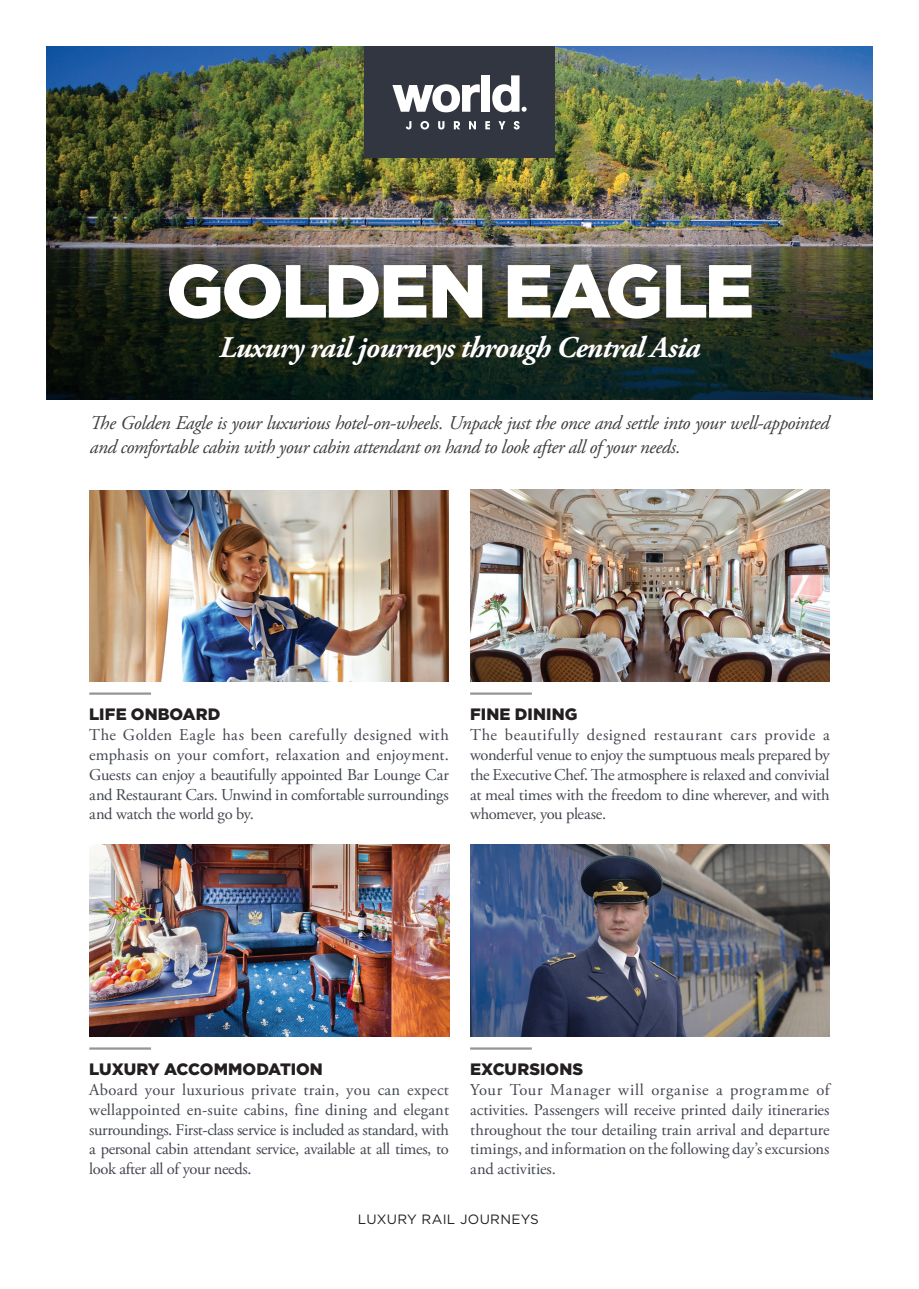
<style>
.page{position:relative;width:919px;height:1289px;background:#fff}
.page>*{position:absolute;margin:0;border:0;box-sizing:border-box;transform-origin:0 0}
.t1{font:900 75px "Gotham";letter-spacing:-.035em;color:#fff}
.t2{font:italic 700 30px "Adobe Garamond Pro";letter-spacing:-.025em;color:#fff}
.t3{font:italic 19.5px/24px "Adobe Garamond Pro";letter-spacing:-.025em;color:#3e3e3f}
.t4{font:16.5px/19.8px "Adobe Garamond Pro";letter-spacing:-.025em;color:#42464f;text-align:justify}
.t5{font:900 16.5px "Gotham";color:#231f20}
.t6{font:13.5px "Gotham";letter-spacing:.025em;color:#231f20}
</style>
<div class="page">
<img style="left:47px;top:47px;width:825px;height:187px">
<img style="left:47px;top:234px;width:825px;height:166px">
<div style="left:163px;top:258px;width:601px;height:73px;background:#231f20;opacity:.3"></div>
<div style="left:364px;top:47px;width:191px;height:111px;background:#323640"></div>
<svg style="left:392px;top:84px;width:88px;height:28px"></svg>
<div style="left:481px;top:75px;width:9px;height:37px;background:#fff"></div>
<svg style="left:406px;top:121px;width:5px;height:8px"></svg>
<svg style="left:420px;top:121px;width:9px;height:8px"></svg>
<svg style="left:438px;top:121px;width:6px;height:8px"></svg>
<svg style="left:454px;top:121px;width:6px;height:8px"></svg>
<svg style="left:469px;top:121px;width:7px;height:8px"></svg>
<svg style="left:485px;top:121px;width:5px;height:8px"></svg>
<svg style="left:498px;top:121px;width:7px;height:8px"></svg>
<svg style="left:513px;top:121px;width:6px;height:8px"></svg>
<svg style="left:492px;top:75px;width:34px;height:37px"></svg>
<hr style="left:89px;top:1047px;width:62px;height:2px;background:#939598">
<div style="left:217px;top:333px;width:489px;height:37px;background:#231f20;opacity:.3"></div>
<hr style="left:470px;top:692px;width:62px;height:2px;background:#939598">
<hr style="left:470px;top:1047px;width:61px;height:2px;background:#939598">
<hr style="left:89px;top:692px;width:62px;height:2px;background:#939598">
<img style="left:470px;top:844px;width:359px;height:192px">
<img style="left:89px;top:490px;width:360px;height:192px">
<img style="left:90px;top:844px;width:359px;height:192px">
<img style="left:470px;top:489px;width:359px;height:192px">
<h1 class="t1" style="left:166px;top:248px;width:589px">GOLDEN EAGLE</h1>
<h2 class="t2" style="left:219px;top:330px;width:482px">Luxury rail journeys through Central Asia</h2>
<p class="t3" style="left:90px;top:411px;width:741px">The Golden Eagle is your luxurious hotel-on-wheels. Unpack just the once and settle into your well-appointed and comfortable cabin with your cabin attendant on hand to look after all of your needs.</p>
<p class="t5" style="left:89px;top:705px;width:132px">LIFE ONBOARD</p>
<p class="t4" style="left:89px;top:725px;width:361px">The Golden Eagle has been carefully designed with emphasis on your comfort, relaxation and enjoyment.<br>Guests can enjoy a beautifully appointed Bar Lounge Car and Restaurant Cars. Unwind in comfortable surroundings and watch the world go by.</p>
<p class="t5" style="left:470px;top:705px;width:109px">FINE DINING</p>
<p class="t4" style="left:470px;top:725px;width:361px">The beautifully designed restaurant cars provide a wonderful venue to enjoy the sumptuous meals prepared by the Executive Chef. The atmosphere is relaxed and convivial at meal times with the freedom to dine wherever, and with whomever, you please.</p>
<p class="t5" style="left:89px;top:1059px;width:235px">LUXURY ACCOMMODATION</p>
<p class="t4" style="left:89px;top:1080px;width:361px">Aboard your luxurious private train, you can expect wellappointed en-suite cabins, fine dining and elegant surroundings. First-class service is included as standard, with a personal cabin attendant service, available at all times, to look after all of your needs.</p>
<p class="t5" style="left:470px;top:1059px;width:115px">EXCURSIONS</p>
<p class="t4" style="left:470px;top:1080px;width:361px">Your Tour Manager will organise a programme of activities. Passengers will receive printed daily itineraries throughout the tour detailing train arrival and departure timings, and information on the following day’s excursions and activities.</p>
<p class="t6" style="left:358px;top:1211px;width:182px">LUXURY RAIL JOURNEYS</p>
</div>
